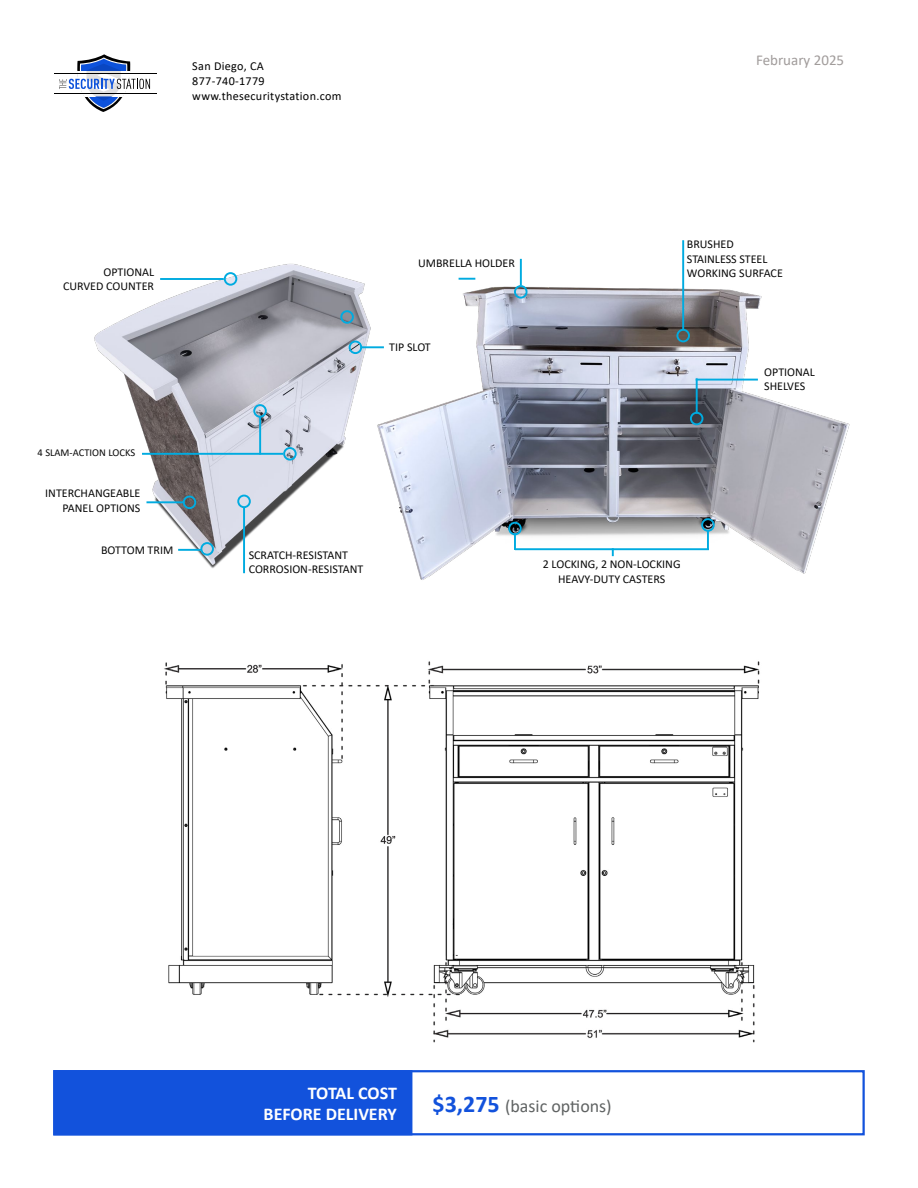
<style>
.page{position:relative;width:918px;height:1188px;background:#fff}
.page>*{position:absolute;margin:0;border:0;box-sizing:border-box;transform-origin:0 0}
.t1{font:700 18px/21.6px "Calibri";color:#fff;text-align:right}
.t2{font:18px "Calibri";color:#606363}
.t3{font:15px "Calibri";color:#a19c9b}
.t4{font:12.15px/15px "Calibri";letter-spacing:.025em;color:#000}
.t5{font:12px/14.4px "Calibri";color:#080808}
.t6{font:10.5px "Calibri";color:#080808}
.s1{font-weight:700;font-size:24px;color:#1252dc}
</style>
<div class="page">
<svg style="left:59px;top:54px;width:91px;height:58px"></svg>
<hr style="left:54px;top:73px;width:103px;height:1px;background:#000">
<hr style="left:54px;top:94px;width:103px;height:1px;background:#000">
<div style="left:53px;top:1070px;width:359px;height:65px;background:#1252dc"></div>
<div style="left:53px;top:1070px;width:812px;height:65px;border:2px solid #1252dc"></div>
<img style="left:164px;top:661px;width:596px;height:382px">
<img style="left:374px;top:281px;width:475px;height:299px">
<div style="left:690px;top:412px;width:13px;height:13px;border:2px solid #00abe0;border-radius:50%"></div>
<div style="left:676px;top:329px;width:14px;height:13px;border:2px solid #00abe0;border-radius:50%"></div>
<div style="left:508px;top:522px;width:14px;height:13px;border:2px solid #00abe0;border-radius:50%"></div>
<div style="left:701px;top:518px;width:14px;height:14px;border:2px solid #00abe0;border-radius:50%"></div>
<div style="left:514px;top:285px;width:14px;height:14px;border:2px solid #00abe0;border-radius:50%"></div>
<svg style="left:707px;top:531px;width:2px;height:17px"></svg>
<svg style="left:612px;top:550px;width:2px;height:6px"></svg>
<svg style="left:514px;top:533px;width:2px;height:17px"></svg>
<hr style="left:515px;top:548px;width:194px;height:2px;background:#00abe0">
<hr style="left:682px;top:240px;width:2px;height:90px;background:#00abe0">
<hr style="left:696px;top:378px;width:2px;height:36px;background:#00abe0">
<hr style="left:696px;top:379px;width:62px;height:2px;background:#00abe0">
<svg style="left:459px;top:278px;width:16px;height:2px"></svg>
<hr style="left:520px;top:259px;width:2px;height:26px;background:#00abe0">
<img style="left:94px;top:263px;width:278px;height:306px">
<div style="left:349px;top:341px;width:13px;height:13px;border:2px solid #00abe0;border-radius:50%"></div>
<div style="left:283px;top:447px;width:14px;height:14px;border:2px solid #00abe0;border-radius:50%"></div>
<div style="left:340px;top:310px;width:14px;height:14px;border:2px solid #00abe0;border-radius:50%"></div>
<div style="left:200px;top:542px;width:14px;height:14px;border:2px solid #00abe0;border-radius:50%"></div>
<div style="left:253px;top:404px;width:14px;height:14px;border:2px solid #00abe0;border-radius:50%"></div>
<div style="left:224px;top:272px;width:13px;height:14px;border:2px solid #00abe0;border-radius:50%"></div>
<div style="left:237px;top:495px;width:14px;height:13px;border:2px solid #00abe0;border-radius:50%"></div>
<div style="left:183px;top:496px;width:13px;height:13px;border:2px solid #00abe0;border-radius:50%"></div>
<hr style="left:360px;top:346px;width:24px;height:2px;background:#00abe0">
<hr style="left:146px;top:501px;width:38px;height:2px;background:#00abe0">
<hr style="left:178px;top:549px;width:24px;height:2px;background:#00abe0">
<hr style="left:142px;top:453px;width:141px;height:2px;background:#00abe0">
<hr style="left:160px;top:278px;width:64px;height:2px;background:#00abe0">
<hr style="left:259px;top:417px;width:2px;height:38px;background:#00abe0">
<hr style="left:243px;top:507px;width:2px;height:66px;background:#00abe0">
<p class="t4" style="left:192px;top:58px;width:151px">San Diego, CA<br>877-740-1779 www.thesecuritystation.com</p>
<p class="t3" style="left:756px;top:50px;width:90px">February 2025</p>
<p class="t5" style="left:63px;top:264px;width:93px;text-align:right">OPTIONAL<br>CURVED COUNTER</p>
<p class="t6" style="left:38px;top:446px;width:99px">4 SLAM-ACTION LOCKS</p>
<p class="t5" style="left:45px;top:486px;width:97px;text-align:right">INTERCHANGEABLE<br>PANEL OPTIONS</p>
<p class="t5" style="left:101px;top:542px;width:74px">BOTTOM TRIM</p>
<p class="t5" style="left:418px;top:255px;width:98px">UMBRELLA HOLDER</p>
<p class="t5" style="left:389px;top:339px;width:43px">TIP SLOT</p>
<p class="t5" style="left:687px;top:237px;width:97px">BRUSHED<br>STAINLESS STEEL<br>WORKING SURFACE</p>
<p class="t5" style="left:764px;top:364px;width:52px">OPTIONAL<br>SHELVES</p>
<p class="t5" style="left:249px;top:548px;width:116px">SCRATCH-RESISTANT<br>CORROSION-RESISTANT</p>
<p class="t5" style="left:543px;top:557px;width:139px;text-align:center">2 LOCKING, 2 NON-LOCKING<br>HEAVY-DUTY CASTERS</p>
<h1 class="t1" style="left:264px;top:1082px;width:135px">TOTAL COST<br>BEFORE DELIVERY</h1>
<h1 class="t2" style="left:433px;top:1093px;width:181px"><span class="s1">$3,275</span> (basic options)</h1>
</div>
